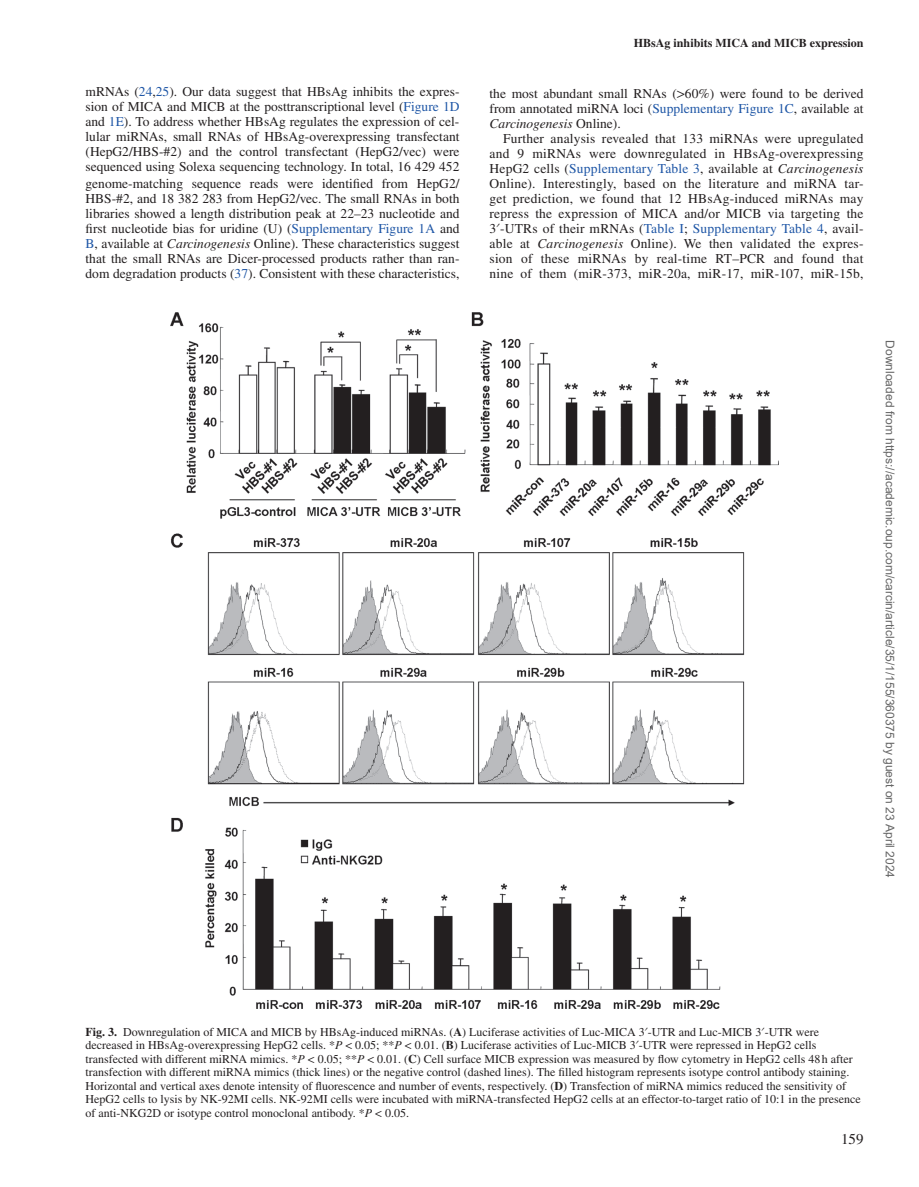
<style>
.page{position:relative;width:919px;height:1187px;background:#fff}
.page>*{position:absolute;margin:0;border:0;box-sizing:border-box;transform-origin:0 0}
.t1{font:15px "Times LT Std";color:#231f20}
.t2{font:13.5px/15px "Times LT Std";color:#231f20;text-align:justify}
.t3{font:12px/13.5px "Times LT Std";color:#231f20}
.t4{font:12px "Arial";color:#666}
.t5{font:700 12px "Times LT Std";color:#231f20}
.s1{color:#1e56a6}
.s2{font-style:italic}
.s3{font-family:"Gandhari Unicode"}
.s4{font-weight:700}
</style>
<div class="page">
<img style="left:170px;top:312px;width:608px;height:696px">
<p class="t2" style="left:86px;top:84px;width:375px">mRNAs (<span class="s1">24</span>,<span class="s1">25</span>). Our data suggest that HBsAg inhibits the expres&shy;sion of MICA and MICB at the posttranscriptional level (<span class="s1">Figure 1D </span>and <span class="s1">1E</span>). To address whether HBsAg regulates the expression of cel&shy;lular miRNAs, small RNAs of HBsAg-overexpressing transfectant (HepG2/HBS-#2) and the control transfectant (HepG2/vec) were sequenced using Solexa sequencing technology. In total, 16 429 452</p>
<p class="t2" style="left:86px;top:176px;width:375px">genome-matching sequence reads were identified from HepG2/ HBS-#2, and 18 382 283 from HepG2/vec. The small RNAs in both libraries showed a length distribution peak at 22–23 nucleotide and first nucleotide bias for uridine (U) (<span class="s1">Supplementary Figure 1A</span> and <span class="s1">B</span>, available at <span class="s2">Carcinogenesis</span> Online). These characteristics suggest that the small RNAs are Dicer-processed products rather than ran&shy;dom degradation products (<span class="s1">37</span>). Consistent with these characteristics,</p>
<p class="t5" style="left:634px;top:36px;width:231px">HBsAg inhibits MICA and MICB expression</p>
<p class="t2" style="left:489px;top:85px;width:375px">the most abundant small RNAs (<span class="s3">&gt;</span>60%) were found to be derived from annotated miRNA loci (<span class="s1">Supplementary Figure 1C</span>, available at <span class="s2">Carcinogenesis</span> Online).</p>
<p class="t2" style="left:489px;top:130px;width:375px;text-indent:14px">Further analysis revealed that 133 miRNAs were upregulated and 9 miRNAs were downregulated in HBsAg-overexpressing HepG2 cells (<span class="s1">Supplementary Table 3</span>, available at <span class="s2">Carcinogenesis </span>Online). Interestingly, based on the literature and miRNA tar&shy;get prediction, we found that 12 HBsAg-induced miRNAs may repress the expression of MICA and/or MICB via targeting the 3<span class="s3">′</span>-UTRs of their mRNAs (<span class="s1">Table I</span>; <span class="s1">Supplementary Table 4</span>, avail&shy;able at <span class="s2">Carcinogenesis</span> Online). We then validated the expres&shy;sion of these miRNAs by real-time RT–PCR and found that nine of them (miR-373, miR-20a, miR-17, miR-107, miR-15b,</p>
<p class="t4" style="left:894px;top:340px;width:539px;rotate:90deg">Downloaded from https://academic.oup.com/carcin/article/35/1/155/360375 by guest on 23 April 2024</p>
<p class="t3" style="left:86px;top:1024px;width:776px"><span class="s4">Fig. 3.</span> Downregulation of MICA and MICB by HBsAg-induced miRNAs. (<span class="s4">A</span>) Luciferase activities of Luc-MICA 3<span class="s3">′</span>-UTR and Luc-MICB 3<span class="s3">′</span>-UTR were decreased in HBsAg-overexpressing HepG2 cells. *<span class="s2">P</span> &lt; 0.05; **<span class="s2">P</span> &lt; 0.01. (<span class="s4">B</span>) Luciferase activities of Luc-MICB 3<span class="s3">′</span>-UTR were repressed in HepG2 cells transfected with different miRNA mimics. *<span class="s2">P</span> &lt; 0.05; **<span class="s2">P</span> &lt; 0.01. (<span class="s4">C</span>) Cell surface MICB expression was measured by flow cytometry in HepG2 cells 48h after transfection with different miRNA mimics (thick lines) or the negative control (dashed lines). The filled histogram represents isotype control antibody staining.<br>Horizontal and vertical axes denote intensity of fluorescence and number of events, respectively. (<span class="s4">D</span>) Transfection of miRNA mimics reduced the sensitivity of HepG2 cells to lysis by NK-92MI cells. NK-92MI cells were incubated with miRNA-transfected HepG2 cells at an effector-to-target ratio of 10:1 in the presence of anti-NKG2D or isotype control monoclonal antibody. *<span class="s2">P</span> &lt; 0.05.</p>
<p class="t1" style="left:841px;top:1130px;width:24px">159</p>
</div>
